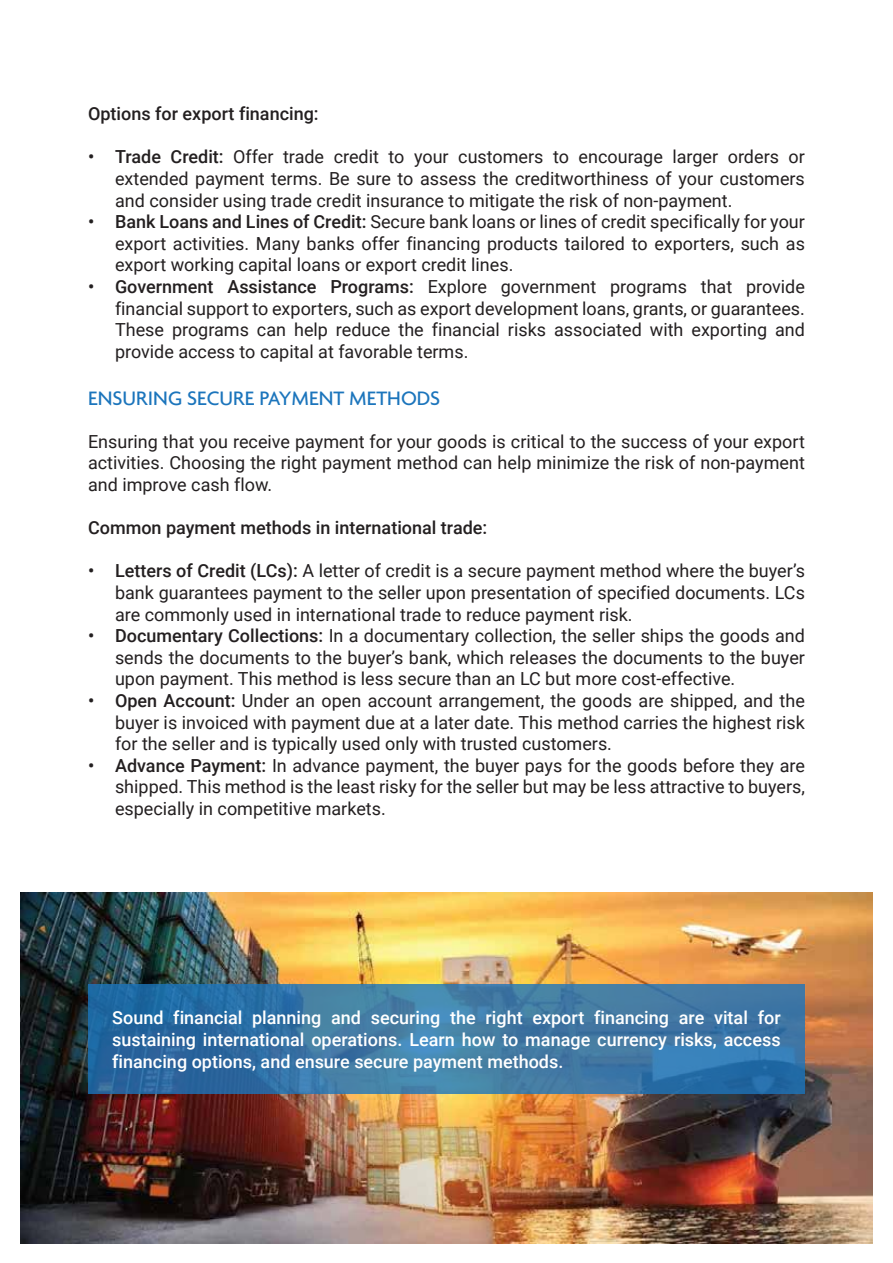
<style>
.page{position:relative;width:893px;height:1263px;background:#fff}
.page>*{position:absolute;margin:0;border:0;box-sizing:border-box;transform-origin:0 0}
.t1{font:500 21px "Agenda";color:#1c75bc}
.t2{font:18px/21.6px "Roboto";color:#231f20;text-align:justify}
.t3{font:500 18px/21.6px "Roboto";color:#fff;text-align:justify}
.t4{font:500 18px "Roboto";color:#231f20}
.s1{font-weight:500}
</style>
<div class="page">
<img style="left:20px;top:893px;width:853px;height:350px">
<svg style="left:88px;top:984px;width:717px;height:109px;background:#3876a5"></svg>
<p class="t4" style="left:88px;top:101px;width:232px">Options for export financing:</p>
<p class="t2" style="left:115px;top:146px;width:691px;text-indent:-27px"><span class="s1">• Trade Credit:</span> Offer trade credit to your customers to encourage larger orders or extended payment terms. Be sure to assess the creditworthiness of your customers and consider using trade credit insurance to mitigate the risk of non-payment.</p>
<p class="t2" style="left:115px;top:210px;width:691px;text-indent:-27px"><span class="s1">• Bank Loans and Lines of Credit:</span> Secure bank loans or lines of credit specifically for your export activities. Many banks offer financing products tailored to exporters, such as export working capital loans or export credit lines.</p>
<p class="t2" style="left:115px;top:275px;width:691px;text-indent:-27px"><span class="s1">• Government Assistance Programs:</span> Explore government programs that provide financial support to exporters, such as export development loans, grants, or guarantees.<br>These programs can help reduce the financial risks associated with exporting and provide access to capital at favorable terms.</p>
<p class="t1" style="left:88px;top:385px;width:354px">ENSURING SECURE PAYMENT METHODS</p>
<p class="t2" style="left:88px;top:430px;width:718px">Ensuring that you receive payment for your goods is critical to the success of your export activities. Choosing the right payment method can help minimize the risk of non-payment and improve cash flow.</p>
<p class="t4" style="left:88px;top:515px;width:401px">Common payment methods in international trade:</p>
<p class="t2" style="left:115px;top:560px;width:691px;text-indent:-27px"><span class="s1">• Letters of Credit (LCs):</span> A letter of credit is a secure payment method where the buyer’s bank guarantees payment to the seller upon presentation of specified documents. LCs are commonly used in international trade to reduce payment risk.</p>
<p class="t2" style="left:115px;top:624px;width:691px;text-indent:-27px"><span class="s1">• Documentary Collections:</span> In a documentary collection, the seller ships the goods and sends the documents to the buyer’s bank, which releases the documents to the buyer upon payment. This method is less secure than an LC but more cost-effective.</p>
<p class="t2" style="left:115px;top:689px;width:691px;text-indent:-27px"><span class="s1">• Open Account:</span> Under an open account arrangement, the goods are shipped, and the buyer is invoiced with payment due at a later date. This method carries the highest risk for the seller and is typically used only with trusted customers.</p>
<p class="t2" style="left:115px;top:754px;width:691px;text-indent:-27px"><span class="s1">• Advance Payment:</span> In advance payment, the buyer pays for the goods before they are shipped. This method is the least risky for the seller but may be less attractive to buyers, especially in competitive markets.</p>
<p class="t3" style="left:112px;top:1006px;width:670px">Sound financial planning and securing the right export financing are vital for sustaining international operations. Learn how to manage currency risks, access financing options, and ensure secure payment methods.</p>
</div>
